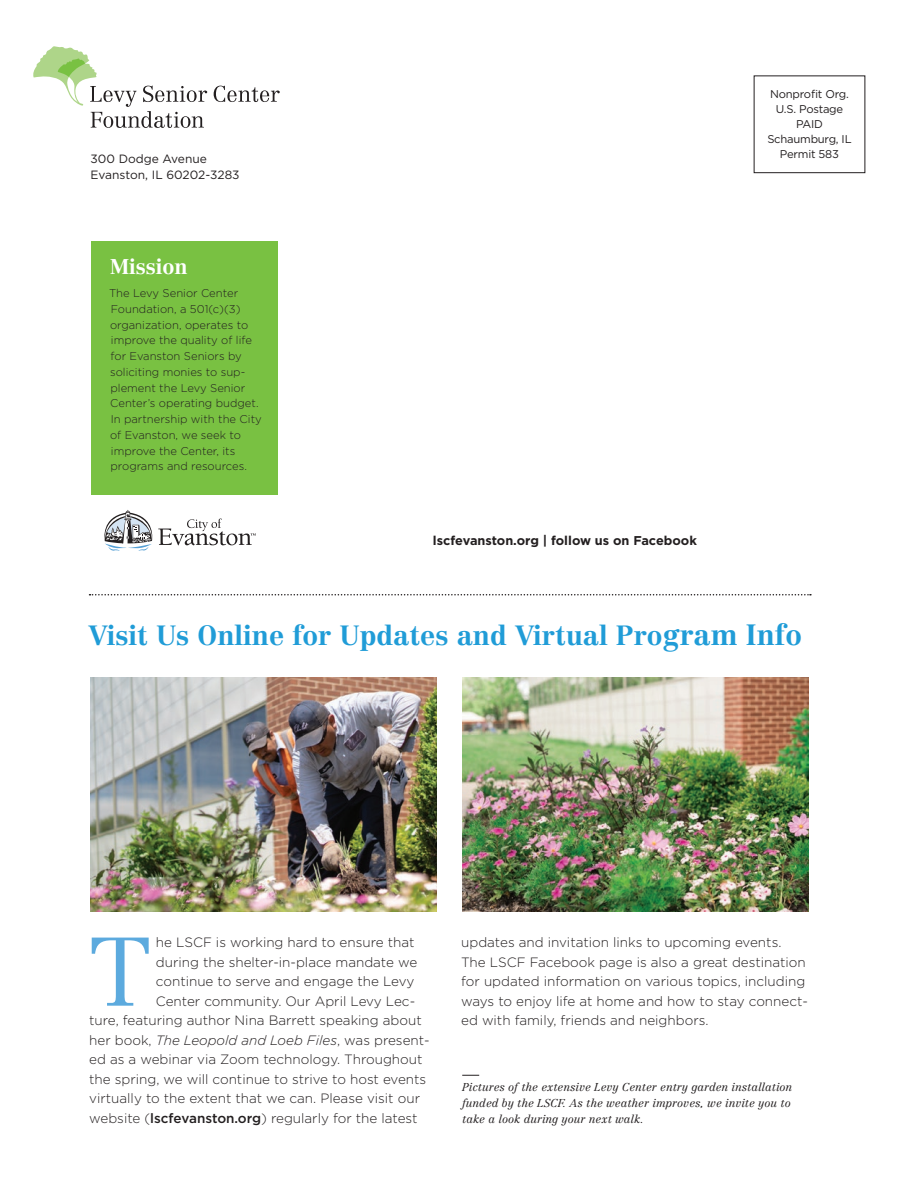
<style>
.page{position:relative;width:918px;height:1188px;background:#fff}
.page>*{position:absolute;margin:0;border:0;box-sizing:border-box;transform-origin:0 0}
.t1{font:300 95.7px "Centennial LT Pro";color:#5caade}
.t2{font:700 27.3px "Centennial LT Pro";color:#209cd7}
.t3{font:700 21px "Centennial LT Pro";color:#fff}
.t4{font:300 13.5px/19.5px "Gotham";color:#231f20}
.t5{font:italic 300 13.5px "Gotham";color:#231f20}
.t6{font:700 12.75px "Gotham";color:#231f20}
.t7{font:12px/16.5px "Gotham";color:#231f20}
.t8{font:300 11.25px/15.8px "Gotham";color:#231f20}
.t9{font:italic 300 11.25px/15.8px "Centennial LT Pro";color:#231f20}
.t10{font:11.25px/15px "Gotham";letter-spacing:-.02em;color:#231f20;text-align:center}
.s1{font-size:28.8px}
.s2{font-style:normal}
.s3{font-weight:500}
</style>
<div class="page">
<svg style="left:214px;top:86px;width:66px;height:16px"></svg>
<svg style="left:33px;top:46px;width:174px;height:82px"></svg>
<svg style="left:90px;top:594px;width:721px;height:2px"></svg>
<svg style="left:104px;top:510px;width:152px;height:41px"></svg>
<img style="left:91px;top:678px;width:346px;height:234px">
<img style="left:462px;top:678px;width:346px;height:234px">
<svg style="left:462px;top:1075px;width:17px;height:1px"></svg>
<div style="left:91px;top:241px;width:187px;height:253px;background:#79c142"></div>
<p class="t7" style="left:91px;top:150px;width:151px">300 Dodge Avenue<br>Evanston, IL 60202-3283</p>
<h3 class="t3" style="left:110px;top:254px;width:79px">Mission</h3>
<p class="t8" style="left:109px;top:285px;width:154px">The Levy Senior Center<br>Foundation, a 501(c)(3) organization, operates to improve the quality of life for Evanston Seniors by soliciting monies to sup&shy;plement the Levy Senior<br>Center’s operating budget.<br>In partnership with the City of Evanston, we seek to improve the Center, its programs and resources.</p>
<p class="t10" style="left:767px;top:86px;width:86px">Nonprofit Org.<br>U.S. Postage<br>PAID<br>Schaumburg, IL<br>Permit 583</p>
<p class="t6" style="left:433px;top:533px;width:265px">lscfevanston.org | follow us on Facebook</p>
<h2 class="t2" style="left:89px;top:618px;width:715px">Visit Us Online for Updates and Virtual Pro<span class="s1">gram Info</span></h2>
<h1 class="t1" style="left:89px;top:914px;width:63px">T</h1>
<p class="t4" style="left:156px;top:933px;width:260px">he LSCF is working hard to ensure that</p>
<p class="t4" style="left:156px;top:952px;width:263px">during the shelter-in-place mandate we</p>
<p class="t4" style="left:156px;top:972px;width:260px">continue to serve and engage the Levy</p>
<p class="t4" style="left:156px;top:991px;width:261px">Center community. Our April Levy Lec-</p>
<p class="t4" style="left:89px;top:1011px;width:334px">ture, featuring author Nina Barrett speaking about</p>
<p class="t5" style="left:89px;top:1032px;width:342px"><span class="s2">her book,</span> The Leopold and Loeb Files<span class="s2">, was present-</span></p>
<p class="t4" style="left:89px;top:1050px;width:335px">ed as a webinar via Zoom technology. Throughout</p>
<p class="t4" style="left:89px;top:1069px;width:339px">the spring, we will continue to strive to host events</p>
<p class="t4" style="left:89px;top:1089px;width:332px">virtually to the extent that we can. Please visit our</p>
<p class="t4" style="left:89px;top:1108px;width:330px">website (<span class="s3">lscfevanston.org</span>) regularly for the latest</p>
<p class="t4" style="left:461px;top:933px;width:348px">updates and invitation links to upcoming events.<br>The LSCF Facebook page is also a great destination for updated information on various topics, including ways to enjoy life at home and how to stay connect&shy;ed with family, friends and neighbors.</p>
<p class="t9" style="left:462px;top:1079px;width:332px">Pictures of the extensive Levy Center entry garden installation funded by the LSCF. As the weather improves, we invite you to take a look during your next walk.</p>
</div>
